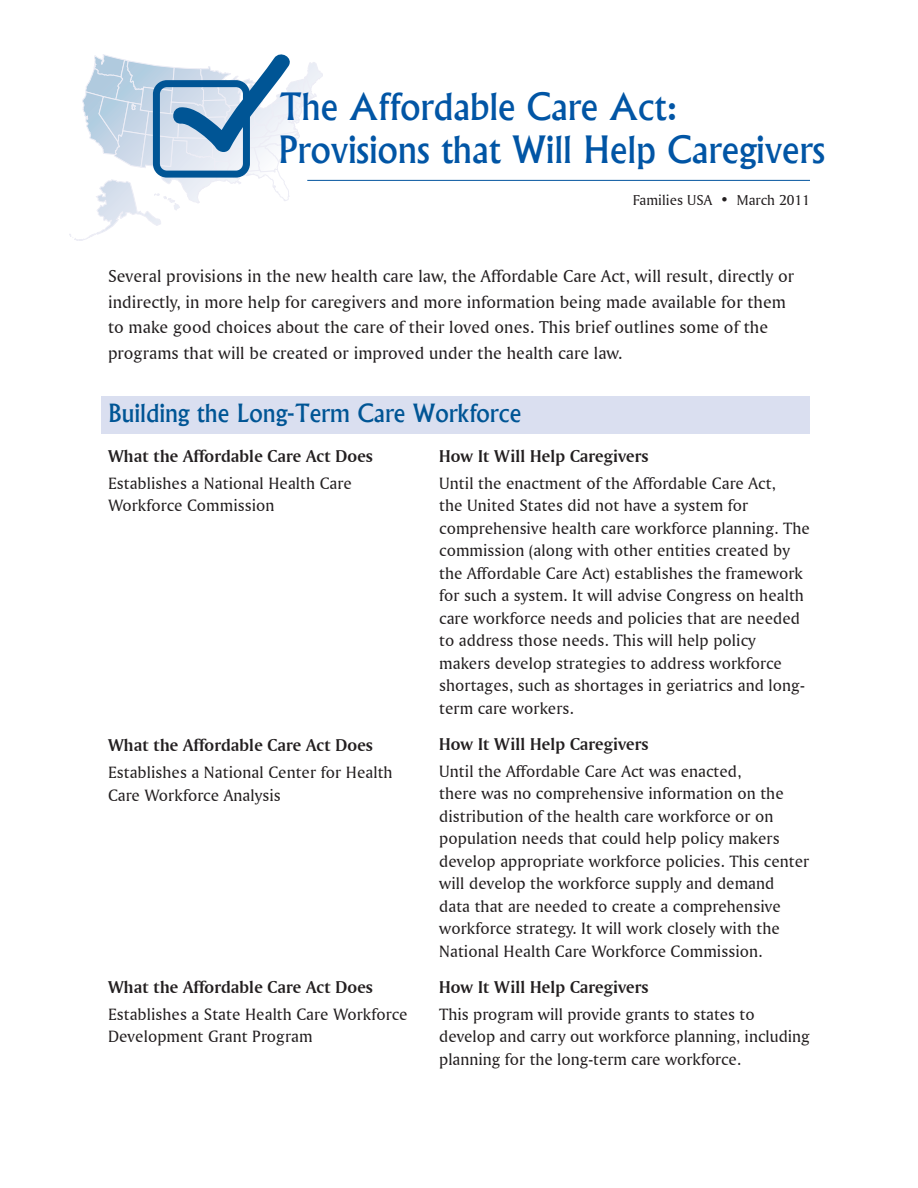
<style>
.page{position:relative;width:918px;height:1188px;background:#fff}
.page>*{position:absolute;margin:0;border:0;box-sizing:border-box;transform-origin:0 0}
.t1{font:500 36px "Albertus";color:#0155a5}
.Header_1{font:500 24px "Albertus";color:#005595}
.Body_text{font:18px/25.5px "Amerigo BT Roman A";letter-spacing:.005em;color:#231f20}
.Body_text_header{font:18px "Amerigo BT Bold A";letter-spacing:.005em;color:#231f20}
.Body_text-2{font:17.25px/22.5px "Amerigo BT Roman A";letter-spacing:.005em;color:#231f20}
.Body_text-3{font:15px "Amerigo BT Roman A";letter-spacing:.005em;color:#231f20}
</style>
<div class="page">
<hr style="left:307px;top:180px;width:503px;height:1px;background:#01539e">
<div style="left:102px;top:396px;width:708px;height:38px;background:#dadff0"></div>
<svg style="left:69px;top:54px;width:254px;height:187px"></svg>
<p class="t1" style="left:279px;top:84px;width:400px">The Affordable Care Act:</p>
<p class="t1" style="left:279px;top:128px;width:548px">Provisions that Will Help Caregivers</p>
<p class="Body_text-3" style="left:633px;top:191px;width:179px">Families USA • March 2011</p>
<p class="Body_text" style="left:108px;top:263px;width:688px">Several provisions in the new health care law, the Affordable Care Act, will result, directly or indirectly, in more help for caregivers and more information being made available for them to make good choices about the care of their loved ones. This brief outlines some of the programs that will be created or improved under the health care law.</p>
<p class="Header_1" style="left:108px;top:399px;width:415px">Building the Long-Term Care Workforce</p>
<p class="Body_text_header" style="left:108px;top:445px;width:267px">What the Affordable Care Act Does</p>
<p class="Body_text-2" style="left:108px;top:472px;width:245px">Establishes a National Health Care<br>Workforce Commission</p>
<p class="Body_text_header" style="left:108px;top:734px;width:267px">What the Affordable Care Act Does</p>
<p class="Body_text-2" style="left:108px;top:761px;width:286px">Establishes a National Center for Health<br>Care Workforce Analysis</p>
<p class="Body_text_header" style="left:108px;top:976px;width:267px">What the Affordable Care Act Does</p>
<p class="Body_text-2" style="left:108px;top:1003px;width:301px">Establishes a State Health Care Workforce<br>Development Grant Program</p>
<p class="Body_text_header" style="left:439px;top:445px;width:211px">How It Will Help Caregivers</p>
<p class="Body_text-2" style="left:439px;top:472px;width:372px">Until the enactment of the Affordable Care Act,<br>the United States did not have a system for comprehensive health care workforce planning. The commission (along with other entities created by the Affordable Care Act) establishes the framework for such a system. It will advise Congress on health care workforce needs and policies that are needed to address those needs. This will help policy makers develop strategies to address workforce shortages, such as shortages in geriatrics and long&shy;term care workers.</p>
<p class="Body_text_header" style="left:439px;top:733px;width:211px">How It Will Help Caregivers</p>
<p class="Body_text-2" style="left:439px;top:760px;width:372px">Until the Affordable Care Act was enacted,<br>there was no comprehensive information on the distribution of the health care workforce or on population needs that could help policy makers develop appropriate workforce policies. This center will develop the workforce supply and demand data that are needed to create a comprehensive workforce strategy. It will work closely with the National Health Care Workforce Commission.</p>
<p class="Body_text_header" style="left:439px;top:976px;width:211px">How It Will Help Caregivers</p>
<p class="Body_text-2" style="left:439px;top:1003px;width:372px">This program will provide grants to states to develop and carry out workforce planning, including planning for the long-term care workforce.</p>
</div>
